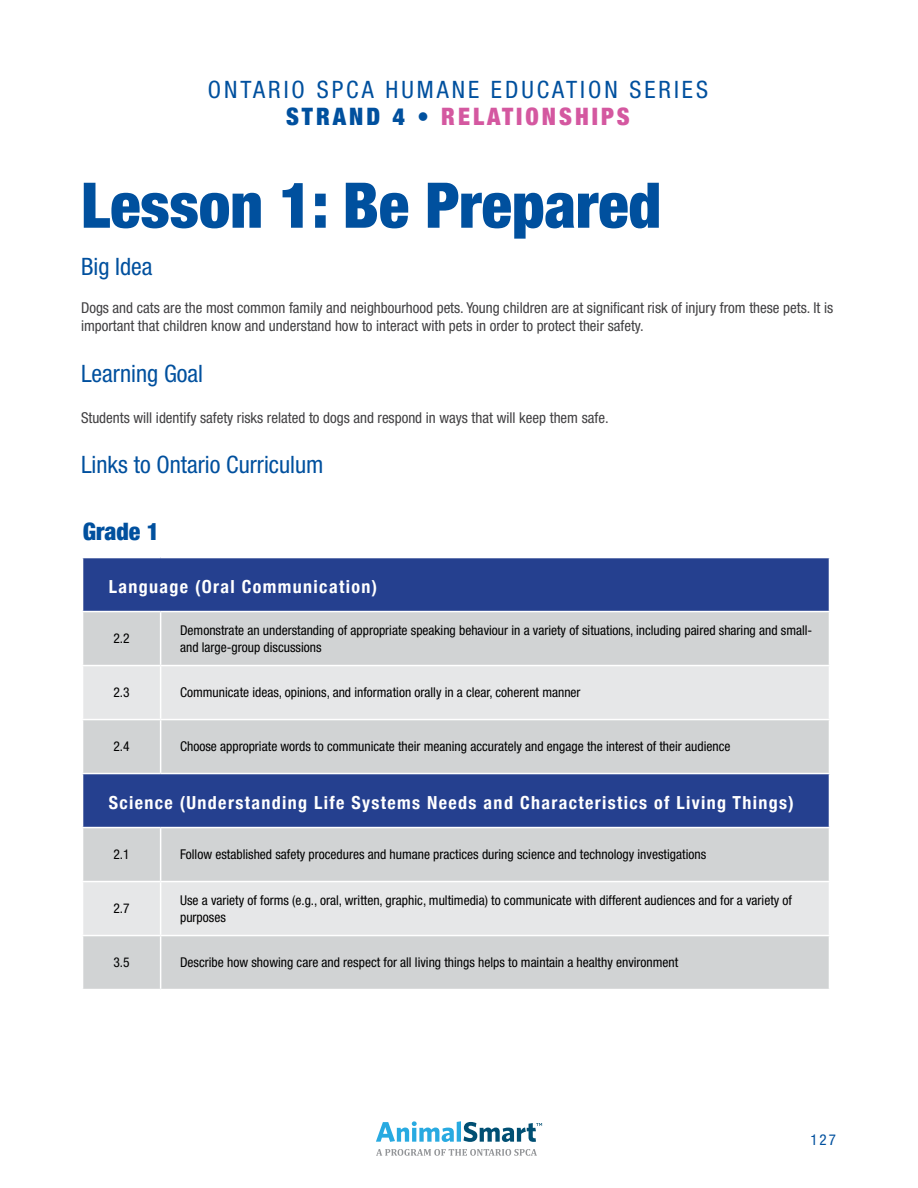
<style>
.page{position:relative;width:918px;height:1188px;background:#fff}
.page>*{position:absolute;margin:0;border:0;box-sizing:border-box;transform-origin:0 0}
.t1{font:900 condensed 63px "Helvetica Neue";color:#00509e}
.t2{font:condensed 24px "Helvetica Neue LT Std";color:#00509e}
.t3{font:condensed 24px "Helvetica Neue LT Std";letter-spacing:.125em;color:#00509e}
.t4{font:900 condensed 24px "Helvetica Neue";letter-spacing:.125em;color:#d458a0}
.t5{font:900 condensed 24px "Helvetica Neue";color:#00509e}
.t6{font:700 condensed 18px "Helvetica Neue";letter-spacing:.075em;color:#fff}
.t7{font:condensed 15px/18px "Helvetica Neue LT Std";color:#414042}
.t8{font:condensed 15px "Helvetica Neue LT Std";color:#00509e}
.t9{font:condensed 13.5px/16.5px "Helvetica Neue LT Std";color:#000}
.s1{color:#00509e}
</style>
<div class="page">
<svg style="left:376px;top:1149px;width:161px;height:7px"></svg>
<svg style="left:376px;top:1121px;width:166px;height:21px"></svg>
<div style="left:83px;top:558px;width:746px;height:53px;background:#25408f"></div>
<div style="left:83px;top:612px;width:746px;height:377px;background:#d1d3d4"></div>
<svg style="left:83px;top:666px;width:746px;height:269px;background:#b7bece"></svg>
<hr style="left:160px;top:612px;width:1px;height:53px;background:#fff">
<hr style="left:82px;top:665px;width:79px;height:1px;background:#fff">
<hr style="left:161px;top:665px;width:669px;height:1px;background:#fff">
<hr style="left:160px;top:666px;width:1px;height:53px;background:#fff">
<hr style="left:82px;top:719px;width:79px;height:1px;background:#fff">
<hr style="left:161px;top:719px;width:669px;height:1px;background:#fff">
<hr style="left:160px;top:720px;width:1px;height:53px;background:#fff">
<hr style="left:82px;top:773px;width:79px;height:1px;background:#fff">
<hr style="left:161px;top:773px;width:669px;height:1px;background:#fff">
<hr style="left:82px;top:827px;width:79px;height:1px;background:#fff">
<hr style="left:161px;top:827px;width:669px;height:1px;background:#fff">
<hr style="left:160px;top:828px;width:1px;height:53px;background:#fff">
<hr style="left:82px;top:881px;width:79px;height:1px;background:#fff">
<hr style="left:161px;top:881px;width:669px;height:1px;background:#fff">
<hr style="left:160px;top:882px;width:1px;height:53px;background:#fff">
<hr style="left:82px;top:935px;width:79px;height:1px;background:#fff">
<hr style="left:161px;top:935px;width:669px;height:1px;background:#fff">
<hr style="left:160px;top:936px;width:1px;height:53px;background:#fff">
<h2 class="t3" style="left:208px;top:76px;width:502px">ONTARIO SPCA HUMANE EDUCATION SERIES</h2>
<h2 class="t4" style="left:286px;top:97px;width:345px"><span class="s1">STRAND 4 •</span> RELATIONSHIPS</h2>
<h1 class="t1" style="left:81px;top:153px;width:582px">Lesson 1: Be Prepared</h1>
<h2 class="t2" style="left:81px;top:253px;width:73px">Big Idea</h2>
<p class="t7" style="left:81px;top:299px;width:754px">Dogs and cats are the most common family and neighbourhood pets. Young children are at significant risk of injury from these pets. It is important that children know and understand how to interact with pets in order to protect their safety.</p>
<h2 class="t2" style="left:81px;top:359px;width:124px">Learning Goal</h2>
<p class="t7" style="left:81px;top:408px;width:529px">Students will identify safety risks related to dogs and respond in ways that will keep them safe.</p>
<h2 class="t2" style="left:81px;top:451px;width:244px">Links to Ontario Curriculum</h2>
<h2 class="t5" style="left:83px;top:512px;width:78px">Grade 1</h2>
<h3 class="t6" style="left:109px;top:572px;width:270px">Language (Oral Communication)</h3>
<p class="t9" style="left:113px;top:630px;width:18px">2.2</p>
<p class="t9" style="left:180px;top:622px;width:634px">Demonstrate an understanding of appropriate speaking behaviour in a variety of situations, including paired sharing and small&shy;and large-group discussions</p>
<p class="t9" style="left:113px;top:684px;width:18px">2.3</p>
<p class="t9" style="left:180px;top:684px;width:402px">Communicate ideas, opinions, and information orally in a clear, coherent manner</p>
<p class="t9" style="left:113px;top:738px;width:18px">2.4</p>
<p class="t9" style="left:180px;top:738px;width:552px">Choose appropriate words to communicate their meaning accurately and engage the interest of their audience</p>
<h3 class="t6" style="left:109px;top:788px;width:687px">Science (Understanding Life Systems Needs and Characteristics of Living Things)</h3>
<p class="t9" style="left:113px;top:846px;width:18px">2.1</p>
<p class="t9" style="left:180px;top:846px;width:528px">Follow established safety procedures and humane practices during science and technology investigations</p>
<p class="t9" style="left:113px;top:900px;width:18px">2.7</p>
<p class="t9" style="left:180px;top:892px;width:613px">Use a variety of forms (e.g., oral, written, graphic, multimedia) to communicate with different audiences and for a variety of purposes</p>
<p class="t9" style="left:113px;top:954px;width:18px">3.5</p>
<p class="t9" style="left:180px;top:954px;width:500px">Describe how showing care and respect for all living things helps to maintain a healthy environment</p>
<p class="t8" style="left:811px;top:1131px;width:27px">127</p>
</div>
